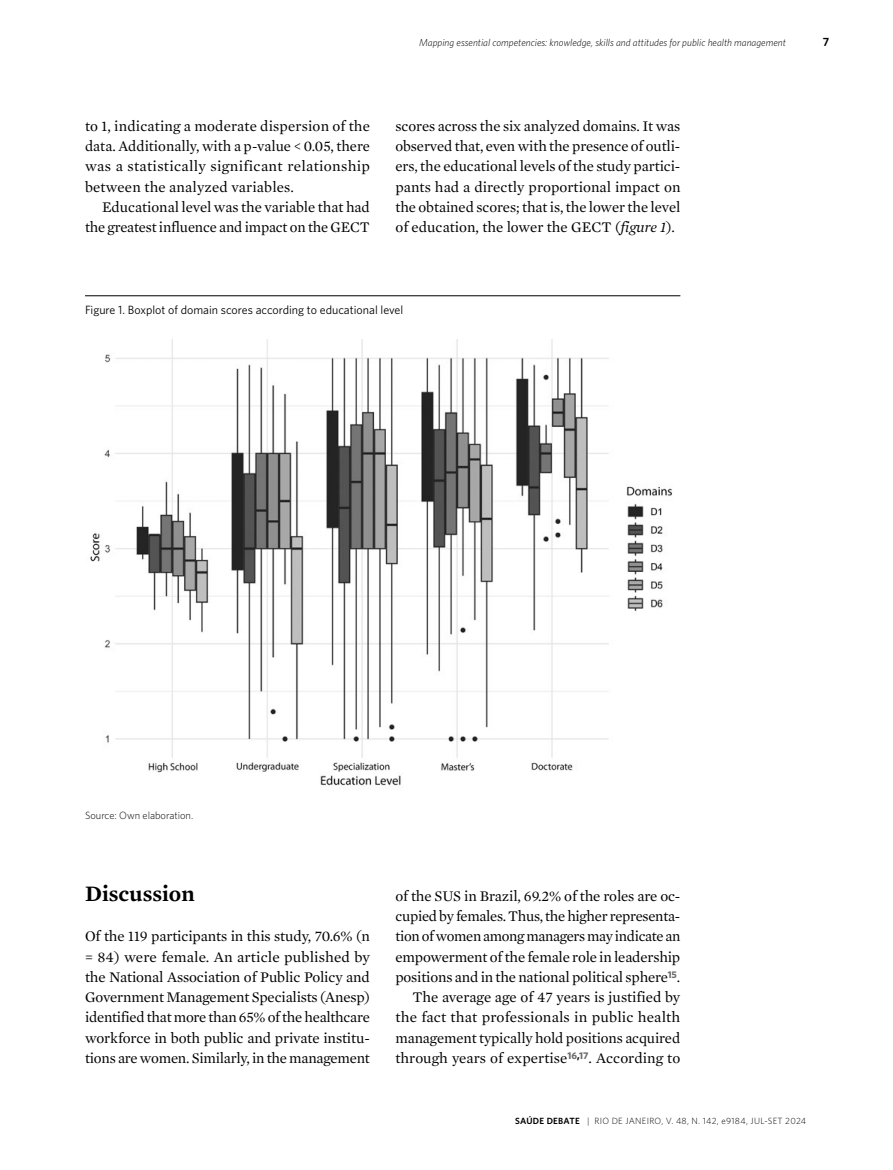
<style>
.page{position:relative;width:893px;height:1170px;background:#fff}
.page>*{position:absolute;margin:0;border:0;box-sizing:border-box;transform-origin:0 0}
.t1{font:600 22.5px "Mercury Text G1";color:#000}
.t2{font:15px/20.2px "Mercury Text G1";letter-spacing:-.01em;color:#000;text-align:justify}
.t3{font:12px "Whitney";color:#000}
.t4{font:600 12px "Whitney";color:#000}
.t5{font:300 10.5px "Whitney";color:#000}
.t6{font:italic 300 10.2px "Whitney";color:#000}
.t7{font:300 9px "Whitney";letter-spacing:.03em;color:#000}
.s1{font-style:italic}
.s2{font-weight:600}
</style>
<div class="page">
<hr style="left:85px;top:295px;width:595px;height:1px;background:#000">
<img style="left:90px;top:339px;width:582px;height:447px">
<p class="t6" style="left:419px;top:36px;width:368px">Mapping essential competencies: knowledge, skills and attitudes for public health management</p>
<p class="t4" style="left:823px;top:34px;width:8px">7</p>
<p class="t2" style="left:85px;top:116px;width:287px">to 1, indicating a moderate dispersion of the data. Additionally, with a p-value &lt; 0.05, there was a statistically significant relationship between the analyzed variables.</p>
<p class="t2" style="left:85px;top:197px;width:286px;text-align:right">Educational level was the variable that had the greatest influence and impact on the GECT</p>
<p class="t2" style="left:395px;top:116px;width:287px">scores across the six analyzed domains. It was observed that, even with the presence of outli&shy;ers, the educational levels of the study partici&shy;pants had a directly proportional impact on the obtained scores; that is, the lower the level of education, the lower the GECT (<span class="s1">figure 1</span>).</p>
<p class="t3" style="left:85px;top:302px;width:320px">Figure 1. Boxplot of domain scores according to educational level</p>
<p class="t5" style="left:85px;top:808px;width:110px">Source: Own elaboration.</p>
<h1 class="t1" style="left:85px;top:879px;width:111px">Discussion</h1>
<p class="t2" style="left:85px;top:926px;width:287px">Of the 119 participants in this study, 70.6% (n = 84) were female. An article published by the National Association of Public Policy and Government Management Specialists (Anesp) identified that more than 65% of the healthcare workforce in both public and private institu&shy;tions are women. Similarly, in the management</p>
<p class="t2" style="left:395px;top:885px;width:287px;text-align:right">of the SUS in Brazil, 69.2% of the roles are oc&shy;cupied by females. Thus, the higher representa&shy;tion of women among managers may indicate an empowerment of the female role in leadership positions and in the national political sphere<sup>15</sup>.<br>The average age of 47 years is justified by the fact that professionals in public health management typically hold positions acquired through years of expertise<sup>16</sup><sup>,</sup><sup>17</sup>. According to</p>
<p class="t7" style="left:515px;top:1114px;width:293px"><span class="s2">SAÚDE DEBATE</span> | RIO DE JANEIRO, V. 48, N. 142, e9184, Jul-Set 2024</p>
</div>
